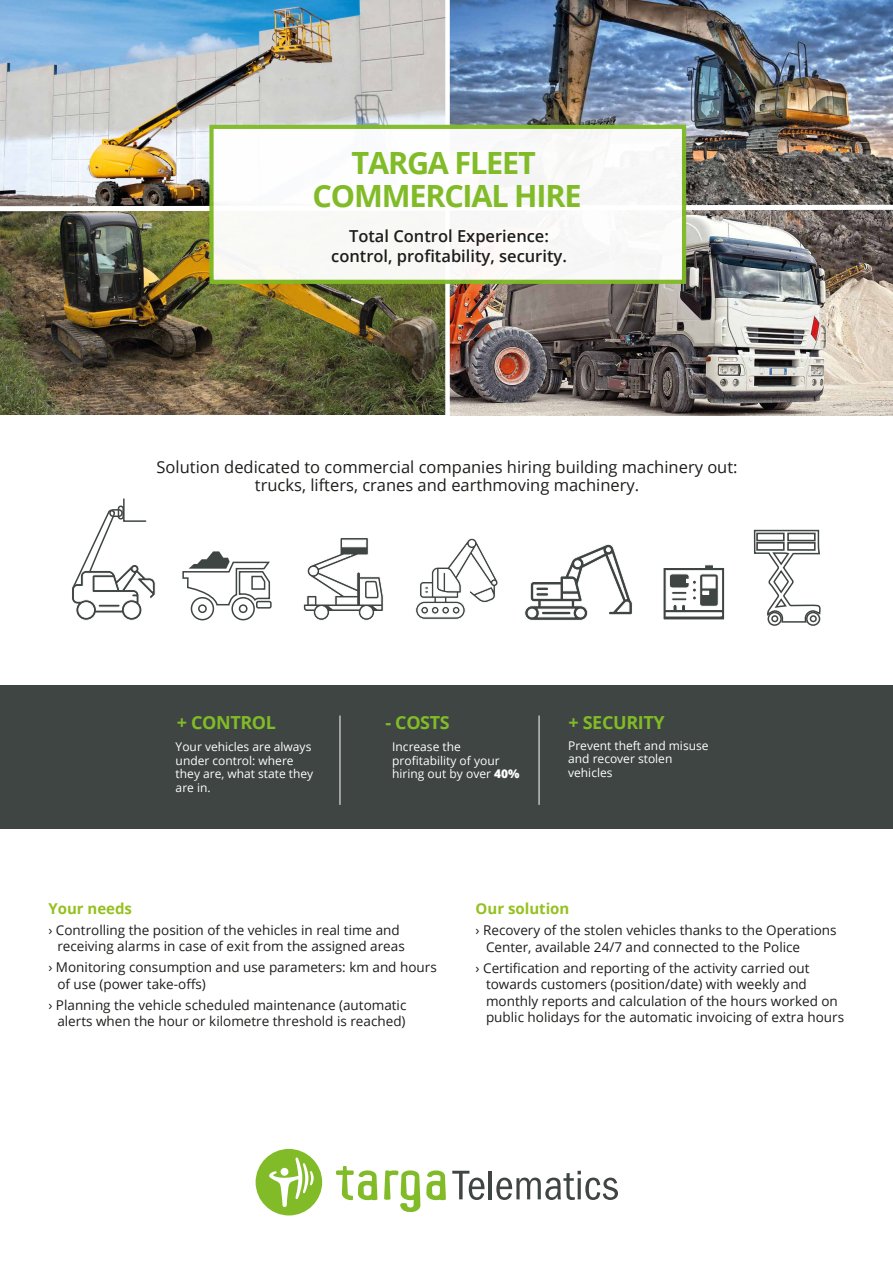
<style>
.page{position:relative;width:893px;height:1263px;background:#fff}
.page>*{position:absolute;margin:0;border:0;box-sizing:border-box;transform-origin:0 0}
.t1{font:700 30.6px/33px "Open Sans";letter-spacing:-.04em;color:#81bb27;text-align:center}
.t2{font:700 18px "Open Sans";letter-spacing:-.02em;color:#81bb27}
.t3{font:16.5px/18px "Open Sans";color:#1d1d1b;text-align:center}
.t4{font:600 16.5px/19.8px "Open Sans";color:#1d1d1b;text-align:center}
.t5{font:700 15px "Open Sans";color:#95c11f}
.t6{font:13.5px/16.5px "Open Sans";color:#1d1d1b}
.t7{font:12px/13.5px "Open Sans";color:#fff}
.s1{font-weight:800}
</style>
<div class="page">
<img style="left:0;top:214px;width:893px;height:202px">
<img style="left:0;top:1px;width:445px;height:201px">
<img style="left:450px;top:0;width:443px;height:202px">
<svg style="left:0;top:202px;width:893px;height:12px"></svg>
<div style="left:0;top:685px;width:893px;height:143px;background:#3e4543"></div>
<hr style="left:340px;top:715px;width:1px;height:90px;background:#fff">
<hr style="left:539px;top:715px;width:1px;height:90px;background:#fff">
<svg style="left:452px;top:1171px;width:32px;height:29px"></svg>
<hr style="left:489px;top:1171px;width:3px;height:28px;background:#3e4543">
<svg style="left:496px;top:1171px;width:122px;height:29px"></svg>
<svg style="left:336px;top:1166px;width:110px;height:46px"></svg>
<svg style="left:256px;top:1149px;width:66px;height:66px"></svg>
<div style="left:445px;top:0;width:5px;height:450px;background:#fff"></div>
<div style="left:209px;top:125px;width:477px;height:159px;background:#f9f9f8;border:4px solid #81bb27"></div>
<svg style="left:303px;top:538px;width:81px;height:83px"></svg>
<svg style="left:415px;top:538px;width:83px;height:82px"></svg>
<svg style="left:524px;top:544px;width:108px;height:77px"></svg>
<div style="left:541px;top:611px;width:30px;height:4px;border:1px solid #fff;border-radius:2px"></div>
<svg style="left:182px;top:551px;width:90px;height:70px"></svg>
<svg style="left:663px;top:564px;width:62px;height:56px"></svg>
<svg style="left:72px;top:498px;width:84px;height:123px"></svg>
<div style="left:118px;top:505px;width:6px;height:14px;border:1px solid #3e4543;border-radius:2px"></div>
<svg style="left:753px;top:529px;width:68px;height:97px"></svg>
<div style="left:756px;top:533px;width:29px;height:8px;border:2px solid #3e4543"></div>
<div style="left:756px;top:542px;width:29px;height:9px;border:2px solid #3e4543"></div>
<div style="left:787px;top:533px;width:29px;height:8px;border:2px solid #3e4543"></div>
<div style="left:787px;top:542px;width:29px;height:9px;border:2px solid #3e4543"></div>
<h1 class="t1" style="left:313px;top:146px;width:270px">TARGA FLEET<br>COMMERCIAL HIRE</h1>
<p class="t4" style="left:331px;top:226px;width:237px">Total Control Experience: control, profitability, security.</p>
<p class="t3" style="left:157px;top:458px;width:583px">Solution dedicated to commercial companies hiring building machinery out: trucks, lifters, cranes and earthmoving machinery.</p>
<h2 class="t2" style="left:177px;top:710px;width:101px">+ CONTROL</h2>
<h2 class="t2" style="left:385px;top:710px;width:66px">- COSTS</h2>
<p class="t7" style="left:176px;top:740px;width:139px">Your vehicles are always under control: where they are, what state they are in.</p>
<p class="t7" style="left:392px;top:740px;width:129px">Increase the profitability of your hiring out by over <span class="s1">40%</span></p>
<h2 class="t2" style="left:568px;top:710px;width:98px">+ SECURITY</h2>
<p class="t7" style="left:568px;top:738px;width:142px">Prevent theft and misuse and recover stolen vehicles</p>
<p class="t5" style="left:48px;top:897px;width:85px">Your needs</p>
<p class="t6" style="left:57px;top:921px;width:349px;text-indent:-9px">› Controlling the position of the vehicles in real time and receiving alarms in case of exit from the assigned areas</p>
<p class="t6" style="left:57px;top:958px;width:381px;text-indent:-9px">› Monitoring consumption and use parameters: km and hours of use (power take-offs)</p>
<p class="t6" style="left:48px;top:996px;width:360px;text-align:right">› Planning the vehicle scheduled maintenance (automatic alerts when the hour or kilometre threshold is reached)</p>
<p class="t5" style="left:476px;top:898px;width:95px">Our solution</p>
<p class="t6" style="left:486px;top:922px;width:352px;text-indent:-11px">› Recovery of the stolen vehicles thanks to the Operations<br>Center, available 24/7 and connected to the Police</p>
<p class="t6" style="left:486px;top:959px;width:360px;text-indent:-11px">› Certification and reporting of the activity carried out towards customers (position/date) with weekly and monthly reports and calculation of the hours worked on public holidays for the automatic invoicing of extra hours</p>
</div>
